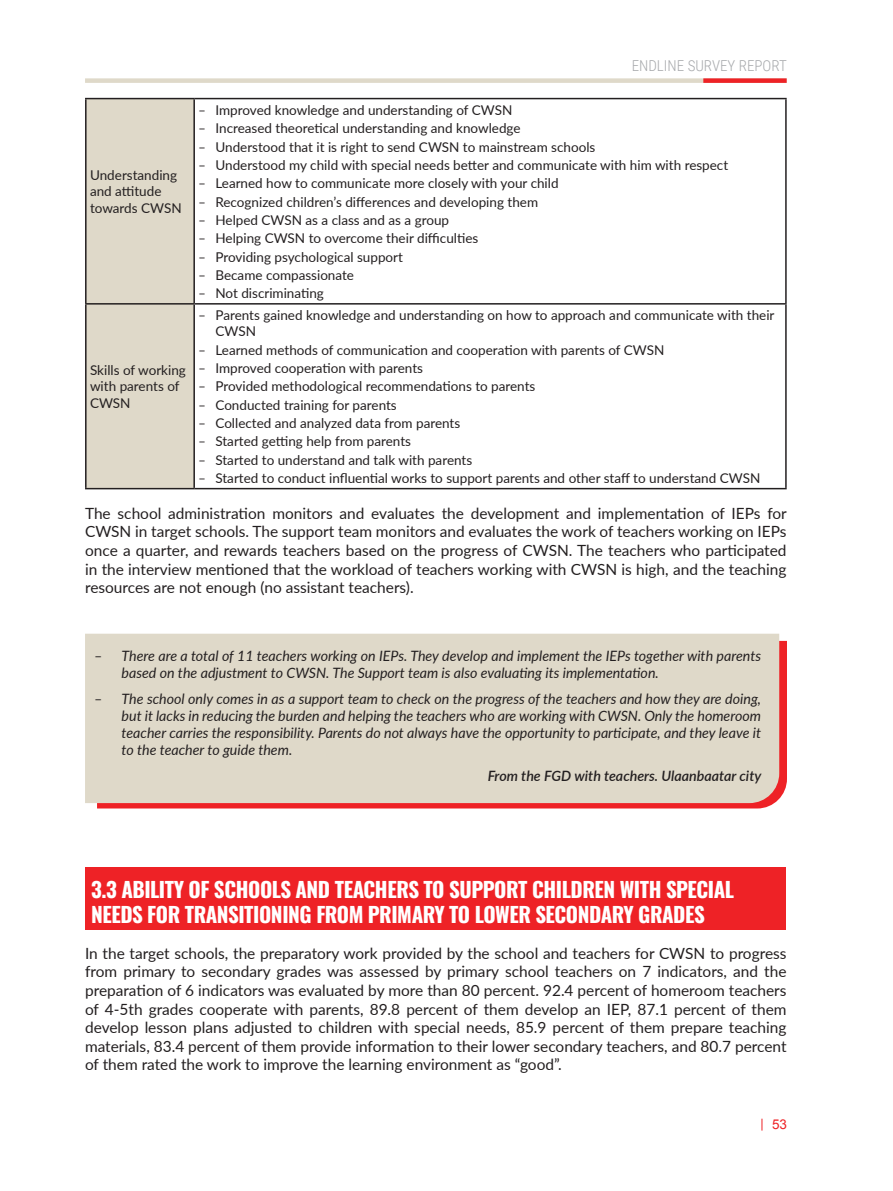
<style>
.page{position:relative;width:893px;height:1191px;background:#fff}
.page>*{position:absolute;margin:0;border:0;box-sizing:border-box;transform-origin:0 0}
.jijig_garchig{font:700 21px/25.2px "Oswald";letter-spacing:-.02em;color:#fff}
.text{font:15.45px/18.6px "Lato";color:#231f20;text-align:justify}
.t1{font:300 15px "Roboto Condensed";color:#a7a9ac}
.t2{font:italic 14.25px/17.1px "Lato";color:#231f20}
.arial{font:italic 600 14.25px "Lato";color:#231f20}
.t3{font:14.25px "Lato";color:#231f20}
.husnegt_dotor{font:13.5px/16.2px "Lato";color:#231f20}
.t4{font:13.5px "Arial";color:#ee2226}
</style>
<div class="page">
<div style="left:85px;top:78px;width:702px;height:5px;background:#dfd9c9"></div>
<div style="left:703px;top:78px;width:84px;height:5px;background:#ee2226"></div>
<svg style="left:762px;top:1118px;width:1px;height:12px"></svg>
<div style="left:87px;top:99px;width:106px;height:389px;background:#dfd9c9"></div>
<hr style="left:85px;top:98px;width:109px;height:1px;background:#231f20">
<hr style="left:85px;top:99px;width:2px;height:204px;background:#231f20">
<hr style="left:194px;top:98px;width:593px;height:1px;background:#231f20">
<hr style="left:193px;top:99px;width:2px;height:204px;background:#231f20">
<hr style="left:785px;top:99px;width:2px;height:204px;background:#231f20">
<hr style="left:85px;top:303px;width:109px;height:1px;background:#231f20">
<hr style="left:85px;top:304px;width:2px;height:184px;background:#231f20">
<hr style="left:194px;top:303px;width:593px;height:1px;background:#231f20">
<hr style="left:193px;top:304px;width:2px;height:184px;background:#231f20">
<hr style="left:785px;top:304px;width:2px;height:184px;background:#231f20">
<hr style="left:85px;top:488px;width:109px;height:1px;background:#231f20">
<hr style="left:194px;top:488px;width:593px;height:1px;background:#231f20">
<svg style="left:97px;top:641px;width:690px;height:167px;background:#ee2d31"></svg>
<div style="left:85px;top:633px;width:694px;height:170px;background:#dfd9c9"></div>
<div style="left:85px;top:867px;width:700px;height:62px;background:#ee2226"></div>
<p class="husnegt_dotor" style="left:90px;top:167px;width:93px">Understanding and attitude towards CWSN</p>
<p class="t1" style="left:632px;top:55px;width:157px">ENDLINE SURVEY REPORT</p>
<p class="husnegt_dotor" style="left:198px;top:101px;width:315px">װ Improved knowledge and understanding of CWSN</p>
<p class="husnegt_dotor" style="left:198px;top:120px;width:324px">װ Increased theoretical understanding and knowledge</p>
<p class="husnegt_dotor" style="left:198px;top:138px;width:398px">װ Understood that it is right to send CWSN to mainstream schools</p>
<p class="husnegt_dotor" style="left:198px;top:156px;width:531px">װ Understood my child with special needs better and communicate with him with respect</p>
<p class="husnegt_dotor" style="left:198px;top:175px;width:362px">װ Learned how to communicate more closely with your child</p>
<p class="husnegt_dotor" style="left:198px;top:193px;width:341px">װ Recognized children’s differences and developing them</p>
<p class="husnegt_dotor" style="left:198px;top:211px;width:252px">װ Helped CWSN as a class and as a group</p>
<p class="husnegt_dotor" style="left:198px;top:230px;width:281px">װ Helping CWSN to overcome their difficulties</p>
<p class="husnegt_dotor" style="left:198px;top:248px;width:206px">װ Providing psychological support</p>
<p class="husnegt_dotor" style="left:198px;top:266px;width:157px">װ Became compassionate</p>
<p class="husnegt_dotor" style="left:198px;top:285px;width:127px">װ Not discriminating</p>
<p class="husnegt_dotor" style="left:215px;top:307px;width:561px;text-indent:-17px">װ Parents gained knowledge and understanding on how to approach and communicate with their<br>CWSN</p>
<p class="husnegt_dotor" style="left:198px;top:341px;width:467px">װ Learned methods of communication and cooperation with parents of CWSN</p>
<p class="husnegt_dotor" style="left:198px;top:359px;width:226px">װ Improved cooperation with parents</p>
<p class="husnegt_dotor" style="left:198px;top:378px;width:338px">װ Provided methodological recommendations to parents</p>
<p class="husnegt_dotor" style="left:198px;top:396px;width:200px">װ Conducted training for parents</p>
<p class="husnegt_dotor" style="left:198px;top:414px;width:263px">װ Collected and analyzed data from parents</p>
<p class="husnegt_dotor" style="left:198px;top:433px;width:214px">װ Started getting help from parents</p>
<p class="husnegt_dotor" style="left:198px;top:451px;width:275px">װ Started to understand and talk with parents</p>
<p class="husnegt_dotor" style="left:198px;top:469px;width:563px">װ Started to conduct influential works to support parents and other staff to understand CWSN</p>
<p class="text" style="left:85px;top:503px;width:703px">The school administration monitors and evaluates the development and implementation of IEPs for CWSN in target schools. The support team monitors and evaluates the work of teachers working on IEPs once a quarter, and rewards teachers based on the progress of CWSN. The teachers who participated in the interview mentioned that the workload of teachers working with CWSN is high, and the teaching resources are not enough (no assistant teachers).</p>
<p class="husnegt_dotor" style="left:90px;top:362px;width:97px">Skills of working with parents of<br>CWSN</p>
<p class="t3" style="left:95px;top:645px;width:9px">װ</p>
<p class="t2" style="left:122px;top:646px;width:641px">There are a total of 11 teachers working on IEPs. They develop and implement the IEPs together with parents based on the adjustment to CWSN. The Support team is also evaluating its implementation.</p>
<p class="t3" style="left:95px;top:688px;width:9px">װ</p>
<p class="t2" style="left:122px;top:689px;width:641px;text-align:justify">The school only comes in as a support team to check on the progress of the teachers and how they are doing, but it lacks in reducing the burden and helping the teachers who are working with CWSN. Only the homeroom teacher carries the responsibility. Parents do not always have the opportunity to participate, and they leave it to the teacher to guide them.</p>
<p class="arial" style="left:488px;top:765px;width:275px">From the FGD with teachers. Ulaanbaatar city</p>
<p class="jijig_garchig" style="left:91px;top:875px;width:644px">3.3 ABILITY OF SCHOOLS AND TEACHERS TO SUPPORT CHILDREN WITH SPECIAL<br>NEEDS FOR TRANSITIONING FROM PRIMARY TO LOWER SECONDARY GRADES</p>
<p class="text" style="left:85px;top:943px;width:703px">In the target schools, the preparatory work provided by the school and teachers for CWSN to progress from primary to secondary grades was assessed by primary school teachers on 7 indicators, and the preparation of 6 indicators was evaluated by more than 80 percent. 92.4 percent of homeroom teachers of 4-5th grades cooperate with parents, 89.8 percent of them develop an IEP, 87.1 percent of them develop lesson plans adjusted to children with special needs, 85.9 percent of them prepare teaching materials, 83.4 percent of them provide information to their lower secondary teachers, and 80.7 percent of them rated the work to improve the learning environment as “good”.</p>
<p class="t4" style="left:772px;top:1115px;width:17px">53</p>
</div>
